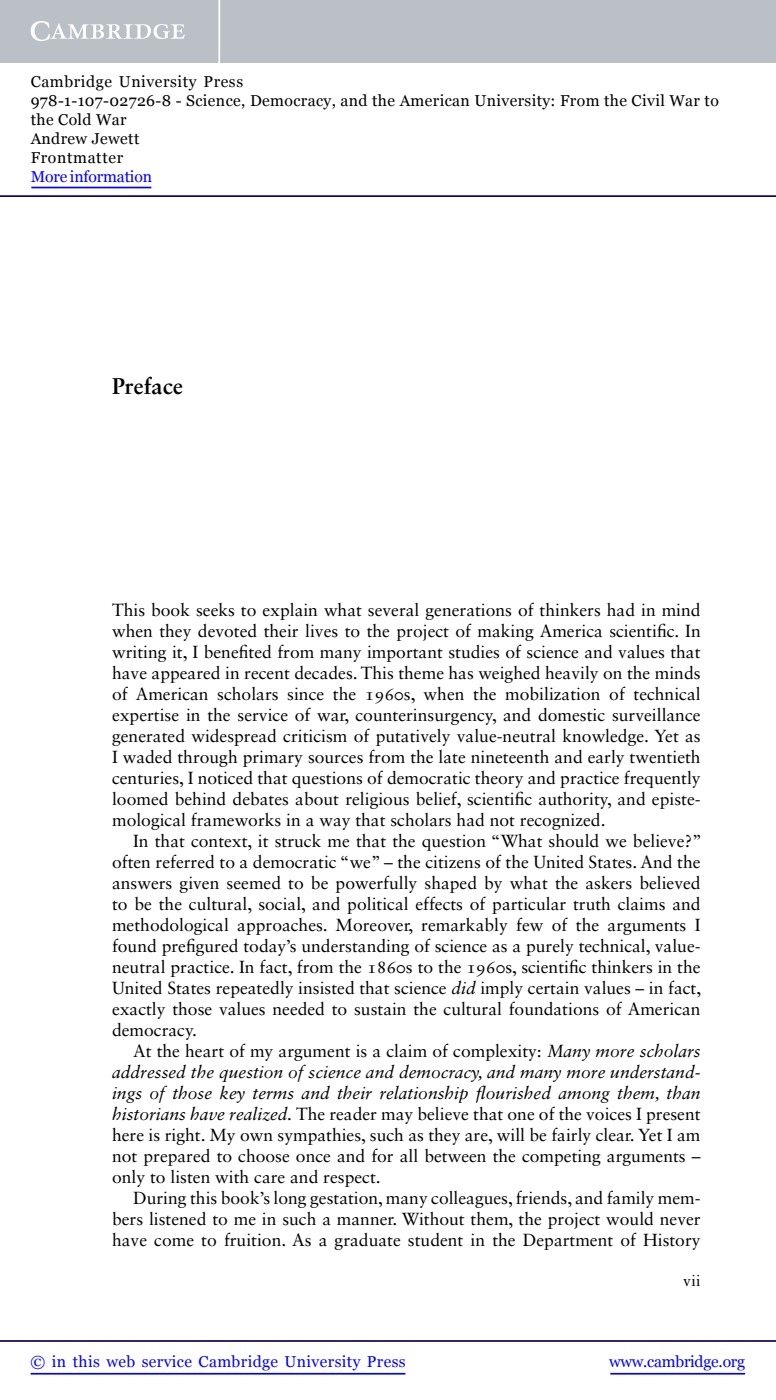
<style>
.page{position:relative;width:776px;height:1400px;background:#fff}
.page>*{position:absolute;margin:0;border:0;box-sizing:border-box;transform-origin:0 0}
.t1{font:700 22.75px "Sabon LT Std";color:#000}
.t2{font:17.5px "Sabon LT Std";color:#000}
.t3{font:italic 17.5px "Sabon LT Std";color:#000}
.t4{font:15.75px/18.9px "Georgia";letter-spacing:.025em;color:#000}
.t5{font:15.75px "Georgia";letter-spacing:.025em;color:#00f}
.t6{font:15.75px "Georgia";letter-spacing:-.015em;color:#00f}
.t7{font:15.75px "Georgia";letter-spacing:-.01em;color:#00f}
.t8{font:15.75px "Sabon LT Std";color:#000}
.s1{font-style:italic}
</style>
<div class="page">
<div style="left:0;top:0;width:775px;height:63px;background:#bac0c6"></div>
<svg style="left:31px;top:21px;width:154px;height:20px"></svg>
<hr style="left:218px;top:0;width:2px;height:63px;background:#fff">
<hr style="left:0;top:195px;width:775px;height:2px;background:#150666">
<hr style="left:610px;top:1373px;width:134px;height:2px;background:#00f">
<hr style="left:0;top:1340px;width:775px;height:2px;background:#150666">
<hr style="left:31px;top:1373px;width:374px;height:2px;background:#00f">
<hr style="left:31px;top:187px;width:120px;height:1px;background:#00f">
<p class="t4" style="left:31px;top:72px;width:689px">Cambridge University Press<br>978-1-107-02726-8 - Science, Democracy, and the American University: From the Civil War to the Cold War<br>Andrew Jewett<br>Frontmatter</p>
<p class="t7" style="left:31px;top:167px;width:123px">More information</p>
<p class="t1" style="left:112px;top:372px;width:72px">Preface</p>
<p class="t2" style="left:112px;top:599px;width:589px">This book seeks to explain what several generations of thinkers had in mind</p>
<p class="t2" style="left:112px;top:620px;width:590px">when they devoted their lives to the project of making America scientific. In</p>
<p class="t2" style="left:112px;top:641px;width:589px">writing it, I benefited from many important studies of science and values that</p>
<p class="t2" style="left:112px;top:662px;width:589px">have appeared in recent decades. This theme has weighed heavily on the minds</p>
<p class="t2" style="left:112px;top:683px;width:589px">of American scholars since the 1960s, when the mobilization of technical</p>
<p class="t2" style="left:112px;top:704px;width:589px">expertise in the service of war, counterinsurgency, and domestic surveillance</p>
<p class="t2" style="left:112px;top:725px;width:590px">generated widespread criticism of putatively value-neutral knowledge. Yet as</p>
<p class="t2" style="left:112px;top:746px;width:590px">I waded through primary sources from the late nineteenth and early twentieth</p>
<p class="t2" style="left:112px;top:767px;width:590px">centuries, I noticed that questions of democratic theory and practice frequently</p>
<p class="t2" style="left:112px;top:788px;width:589px">loomed behind debates about religious belief, scientific authority, and episte-</p>
<p class="t2" style="left:112px;top:809px;width:494px">mological frameworks in a way that scholars had not recognized.</p>
<p class="t2" style="left:133px;top:830px;width:570px">In that context, it struck me that the question “What should we believe?”</p>
<p class="t2" style="left:112px;top:851px;width:589px">often referred to a democratic “we” – the citizens of the United States. And the</p>
<p class="t2" style="left:112px;top:872px;width:590px">answers given seemed to be powerfully shaped by what the askers believed</p>
<p class="t2" style="left:112px;top:893px;width:589px">to be the cultural, social, and political effects of particular truth claims and</p>
<p class="t2" style="left:112px;top:914px;width:589px">methodological approaches. Moreover, remarkably few of the arguments I</p>
<p class="t2" style="left:112px;top:935px;width:589px">found prefigured today’s understanding of science as a purely technical, value-</p>
<p class="t2" style="left:112px;top:956px;width:589px">neutral practice. In fact, from the 1860s to the 1960s, scientific thinkers in the</p>
<p class="t2" style="left:112px;top:977px;width:590px">United States repeatedly insisted that science <span class="s1">did</span> imply certain values – in fact,</p>
<p class="t2" style="left:112px;top:998px;width:590px">exactly those values needed to sustain the cultural foundations of American</p>
<p class="t2" style="left:112px;top:1019px;width:86px">democracy.</p>
<p class="t2" style="left:133px;top:1040px;width:568px">At the heart of my argument is a claim of complexity: <span class="s1">Many more scholars</span></p>
<p class="t3" style="left:112px;top:1062px;width:589px">addressed the question of science and democracy, and many more understand-</p>
<p class="t3" style="left:112px;top:1083px;width:590px">ings of those key terms and their relationship flourished among them, than</p>
<p class="t2" style="left:112px;top:1103px;width:589px"><span class="s1">historians have realized.</span> The reader may believe that one of the voices I present</p>
<p class="t2" style="left:112px;top:1124px;width:589px">here is right. My own sympathies, such as they are, will be fairly clear. Yet I am</p>
<p class="t2" style="left:112px;top:1145px;width:589px">not prepared to choose once and for all between the competing arguments –</p>
<p class="t2" style="left:112px;top:1166px;width:270px">only to listen with care and respect.</p>
<p class="t2" style="left:133px;top:1187px;width:568px">During this book’s long gestation, many colleagues, friends, and family mem-</p>
<p class="t2" style="left:112px;top:1208px;width:590px">bers listened to me in such a manner. Without them, the project would never</p>
<p class="t2" style="left:112px;top:1229px;width:589px">have come to fruition. As a graduate student in the Department of History</p>
<p class="t8" style="left:683px;top:1271px;width:19px">vii</p>
<p class="t5" style="left:31px;top:1352px;width:376px">© in this web service Cambridge University Press</p>
<p class="t6" style="left:608px;top:1352px;width:137px">www.cambridge.org</p>
</div>
